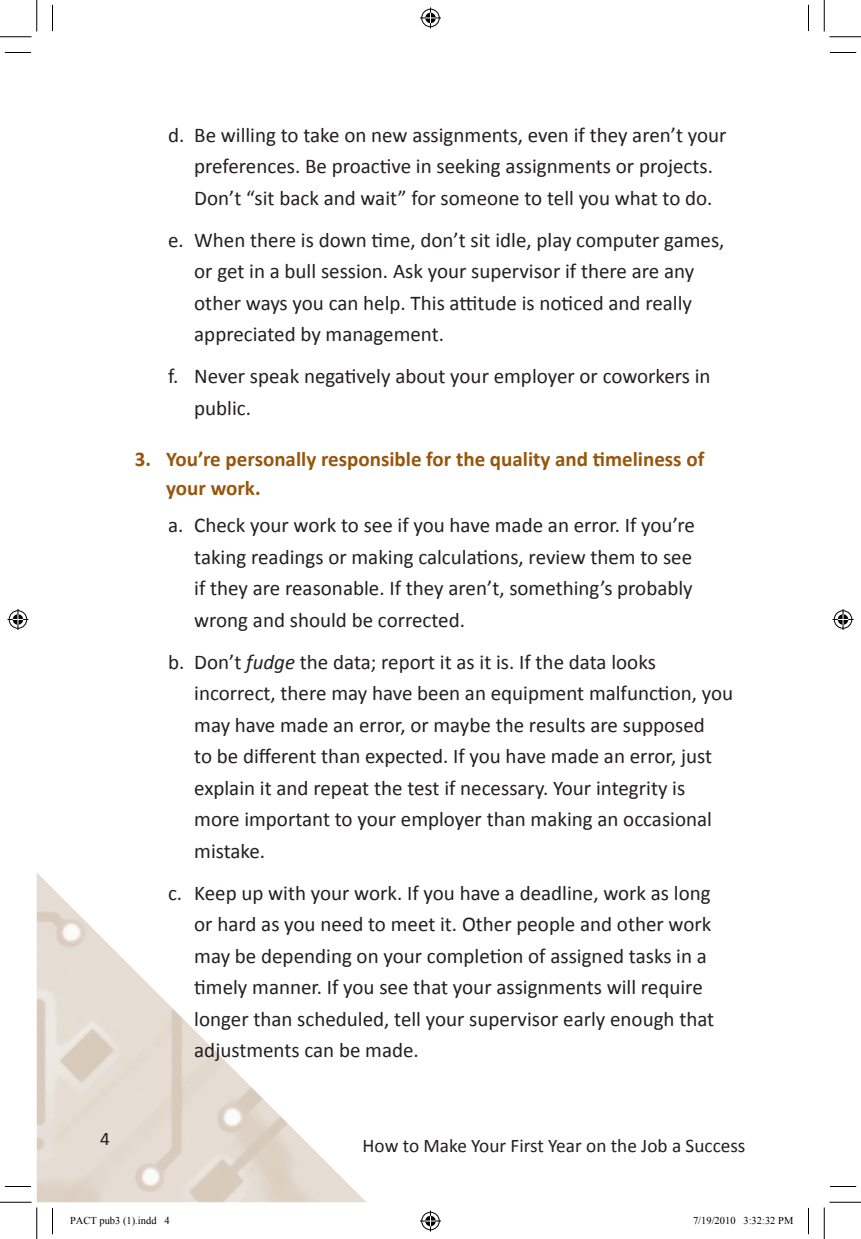
<style>
.page{position:relative;width:861px;height:1239px;background:#fff}
.page>*{position:absolute;margin:0;border:0;box-sizing:border-box;transform-origin:0 0}
.t1{font:21px/31.5px "Calibri";color:#231f20}
.t2{font:700 21px/29.8px "Calibri";color:#98550c}
.t3{font:19.25px "Calibri";color:#231f20}
.t4{font:10.5px "Times New Roman";color:#000}
.s1{font-style:italic}
</style>
<div class="page">
<img style="left:37px;top:873px;width:329px;height:329px">
<svg style="left:5px;top:52px;width:26px;height:1px"></svg>
<svg style="left:830px;top:52px;width:26px;height:1px"></svg>
<svg style="left:5px;top:1186px;width:26px;height:1px"></svg>
<svg style="left:830px;top:1186px;width:26px;height:1px"></svg>
<svg style="left:52px;top:5px;width:1px;height:26px"></svg>
<svg style="left:52px;top:1208px;width:1px;height:26px"></svg>
<svg style="left:808px;top:5px;width:1px;height:26px"></svg>
<svg style="left:808px;top:1208px;width:1px;height:26px"></svg>
<hr style="left:0;top:36px;width:32px;height:1px;background:#000">
<hr style="left:830px;top:36px;width:31px;height:1px;background:#000">
<hr style="left:0;top:1202px;width:32px;height:1px;background:#000">
<hr style="left:830px;top:1202px;width:31px;height:1px;background:#000">
<hr style="left:36px;top:0;width:1px;height:32px;background:#000">
<hr style="left:36px;top:1208px;width:1px;height:31px;background:#000">
<hr style="left:824px;top:0;width:1px;height:32px;background:#000">
<hr style="left:824px;top:1208px;width:1px;height:31px;background:#000">
<svg style="left:420px;top:7px;width:21px;height:21px"></svg>
<svg style="left:420px;top:1211px;width:21px;height:21px"></svg>
<svg style="left:7px;top:609px;width:21px;height:21px"></svg>
<svg style="left:833px;top:609px;width:21px;height:21px"></svg>
<p class="t1" style="left:194px;top:118px;width:534px;text-indent:-26px">d. Be willing to take on new assignments, even if they aren’t your preferences. Be proactive in seeking assignments or projects.<br>Don’t “sit back and wait” for someone to tell you what to do.</p>
<p class="t1" style="left:194px;top:223px;width:532px;text-indent:-26px">e. When there is down time, don’t sit idle, play computer games, or get in a bull session. Ask your supervisor if there are any other ways you can help. This attitude is noticed and really appreciated by management.</p>
<p class="t1" style="left:194px;top:360px;width:518px;text-indent:-26px">f. Never speak negatively about your employer or coworkers in public.</p>
<p class="t2" style="left:166px;top:443px;width:540px;text-indent:-32px">3. You’re personally responsible for the quality and timeliness of your work.</p>
<p class="t1" style="left:194px;top:508px;width:502px;text-indent:-26px">a. Check your work to see if you have made an error. If you’re taking readings or making calculations, review them to see if they are reasonable. If they aren’t, something’s probably wrong and should be corrected.</p>
<p class="t1" style="left:194px;top:645px;width:540px;text-indent:-26px">b. Don’t <span class="s1">fudge</span> the data; report it as it is. If the data looks incorrect, there may have been an equipment malfunction, you may have made an error, or maybe the results are supposed<br>to be different than expected. If you have made an error, just explain it and repeat the test if necessary. Your integrity is more important to your employer than making an occasional mistake.</p>
<p class="t1" style="left:194px;top:876px;width:522px;text-indent:-26px">c. Keep up with your work. If you have a deadline, work as long or hard as you need to meet it. Other people and other work may be depending on your completion of assigned tasks in a timely manner. If you see that your assignments will require longer than scheduled, tell your supervisor early enough that adjustments can be made.</p>
<p class="t3" style="left:100px;top:1126px;width:11px">4</p>
<p class="t3" style="left:363px;top:1133px;width:384px">How to Make Your First Year on the Job a Success</p>
<p class="t4" style="left:70px;top:1213px;width:101px">PACT pub3 (1).indd 4</p>
<p class="t4" style="left:693px;top:1213px;width:102px">7/19/2010 3:32:32 PM</p>
</div>
